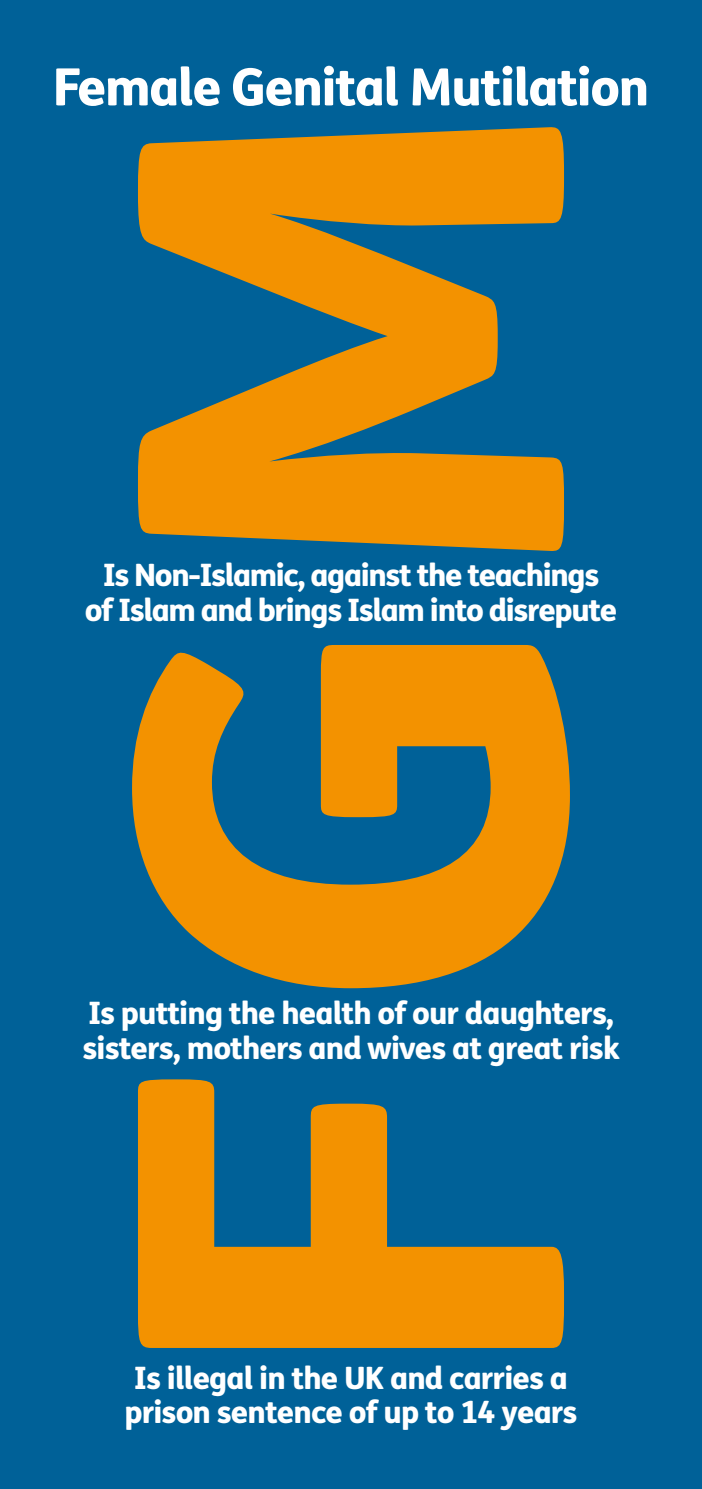
<style>
.page{position:relative;width:702px;height:1489px;background:#fff}
.page>*{position:absolute;margin:0;border:0;box-sizing:border-box;transform-origin:0 0}
.t1{font:800 591.5px "FS Me";color:#f39200}
.t2{font:800 51.5px "FS Me";letter-spacing:-.03em;color:#fff}
.t3{font:800 30.75px/34.8px "FS Me";letter-spacing:-.03em;color:#fff;text-align:center}
</style>
<div class="page">
<div style="left:0;top:0;width:702px;height:1488px;background:#006198"></div>
<h2 class="t2" style="left:53px;top:46px;width:598px">Female Genital Mutilation</h2>
<h1 class="t1" style="left:-115px;top:1389px;width:1301px;rotate:-90deg">FGM</h1>
<p class="t3" style="left:85px;top:556px;width:534px">Is Non-Islamic, against the teachings of Islam and brings Islam into disrepute</p>
<p class="t3" style="left:82px;top:994px;width:538px;text-align:left">Is putting the health of our daughters, sisters, mothers and wives at great risk</p>
<p class="t3" style="left:124px;top:1358px;width:454px">Is illegal in the UK and carries a prison sentence of up to 14 years</p>
</div>
